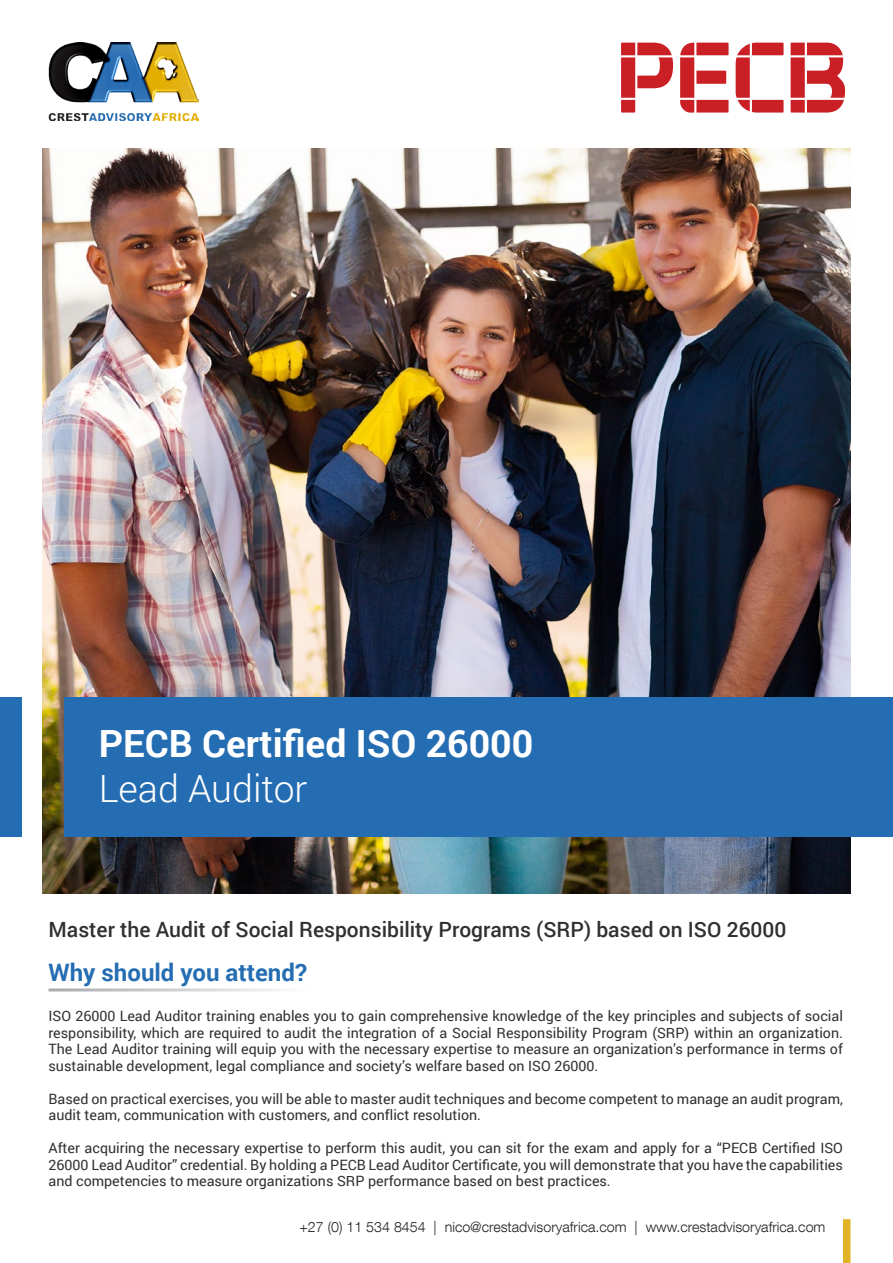
<style>
.page{position:relative;width:893px;height:1263px;background:#fff}
.page>*{position:absolute;margin:0;border:0;box-sizing:border-box;transform-origin:0 0}
.t1{font:700 37.5px "Roboto";color:#fff}
.t2{font:300 37.5px "Roboto";color:#fff}
.t3{font:700 24px "Roboto";color:#256db2}
.t4{font:500 21px "Roboto";color:#312f30}
.t5{font:14.25px/16.5px "Roboto";color:#312f30;text-align:justify}
.t6{font:300 14.25px "Helvetica Neue LT Com";color:#231f20}
</style>
<div class="page">
<img style="left:43px;top:149px;width:807px;height:745px">
<div style="left:65px;top:697px;width:828px;height:140px;background:#256db2"></div>
<div style="left:0;top:697px;width:21px;height:140px;background:#256db2"></div>
<div style="left:843px;top:1219px;width:7px;height:44px;background:#e2b225"></div>
<svg style="left:680px;top:43px;width:49px;height:70px"></svg>
<svg style="left:736px;top:43px;width:47px;height:70px"></svg>
<svg style="left:791px;top:43px;width:54px;height:70px"></svg>
<svg style="left:621px;top:43px;width:52px;height:70px"></svg>
<img style="left:49px;top:43px;width:150px;height:77px">
<p class="t1" style="left:99px;top:718px;width:436px">PECB Certified ISO 26000</p>
<p class="t2" style="left:99px;top:763px;width:210px">Lead Auditor</p>
<p class="t4" style="left:49px;top:915px;width:739px">Master the Audit of Social Responsibility Programs (SRP) based on ISO 26000</p>
<p class="t3" style="left:49px;top:955px;width:260px">Why should you attend?</p>
<p class="t5" style="left:49px;top:1007px;width:796px">ISO 26000 Lead Auditor training enables you to gain comprehensive knowledge of the key principles and subjects of social responsibility, which are required to audit the integration of a Social Responsibility Program (SRP) within an organization.<br>The Lead Auditor training will equip you with the necessary expertise to measure an organization’s performance in terms of sustainable development, legal compliance and society’s welfare based on ISO 26000.</p>
<p class="t5" style="left:49px;top:1090px;width:796px">Based on practical exercises, you will be able to master audit techniques and become competent to manage an audit program, audit team, communication with customers, and conflict resolution.</p>
<p class="t5" style="left:49px;top:1139px;width:796px">After acquiring the necessary expertise to perform this audit, you can sit for the exam and apply for a “PECB Certified ISO 26000 Lead Auditor” credential. By holding a PECB Lead Auditor Certificate, you will demonstrate that you have the capabilities and competencies to measure organizations SRP performance based on best practices.</p>
<p class="t6" style="left:299px;top:1218px;width:528px">+27 (0) 11 534 8454 | nico@crestadvisoryafrica.com | www.crestadvisoryafrica.com</p>
</div>
